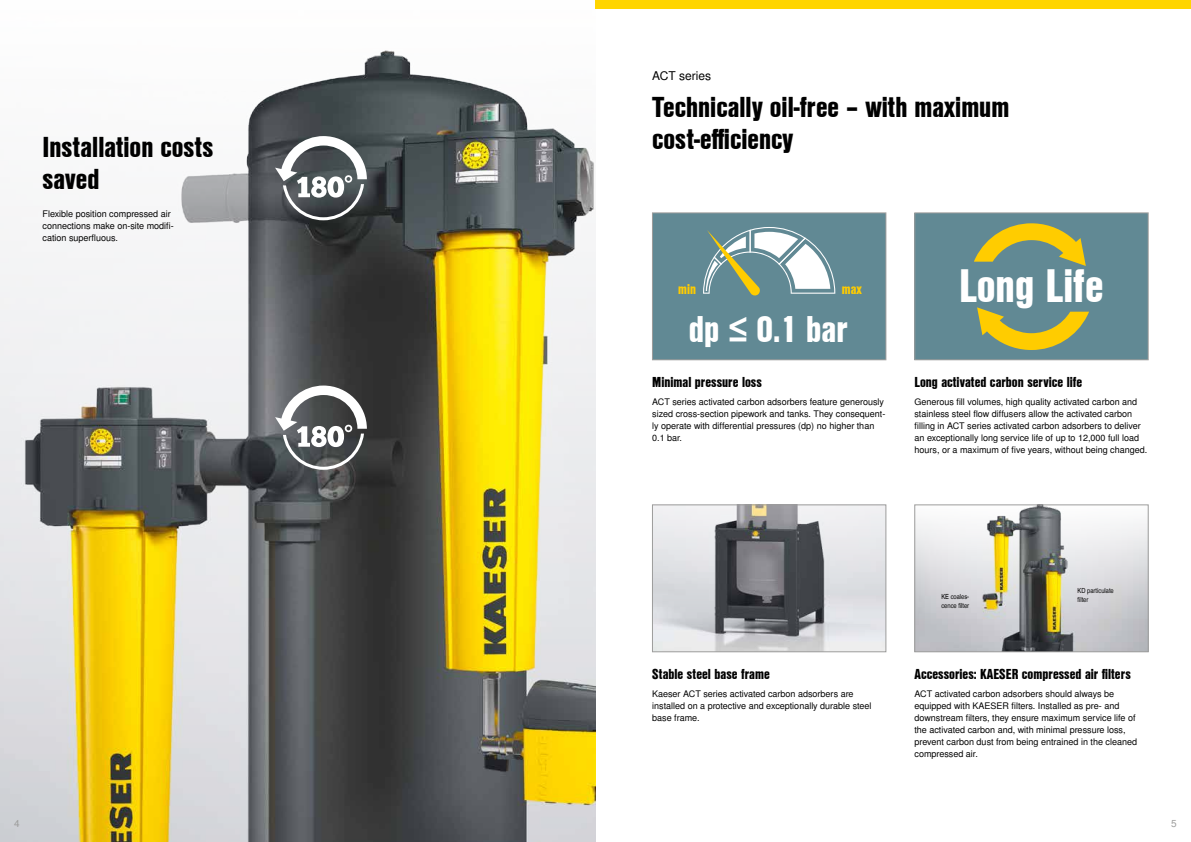
<style>
.page{position:relative;width:1191px;height:842px;background:#fff}
.page>*{position:absolute;margin:0;border:0;box-sizing:border-box;transform-origin:0 0}
.t1{font:45.6px "Nimbus San L Bla Con";color:#fff}
.t2{font:36.1px "Nimbus San L Bla Con";color:#fff}
.t3{font:28px/32px "Nimbus San L Bla Con";color:#000}
.t4{font:14px "Nimbus San L Bla Con";color:#000}
.t5{font:13.8px "Nimbus San L Bla Con";color:#fc0}
.t6{font:12px "Nimbus San L";color:#000}
.t7{font:10px "Nimbus San L";color:#9d9d9c}
.t8{font:9px/12px "Nimbus San L";color:#000}
.t9{font:7px/9px "Nimbus San L Reg Con";color:#000}
</style>
<div class="page">
<img style="left:654px;top:507px;width:230px;height:143px">
<div style="left:652px;top:505px;width:234px;height:147px;border:1px solid #9d9d9c"></div>
<img style="left:916px;top:507px;width:230px;height:143px">
<div style="left:914px;top:505px;width:234px;height:147px;border:1px solid #9d9d9c"></div>
<div style="left:652px;top:215px;width:234px;height:145px;background:#618994"></div>
<svg style="left:703px;top:227px;width:132px;height:69px"></svg>
<div style="left:652px;top:213px;width:234px;height:147px;border:1px solid #9d9d9c"></div>
<img style="left:0;top:50px;width:595px;height:792px">
<div style="left:914px;top:213px;width:234px;height:147px;background:#618994"></div>
<svg style="left:974px;top:223px;width:111px;height:43px"></svg>
<svg style="left:977px;top:307px;width:112px;height:43px"></svg>
<div style="left:914px;top:213px;width:234px;height:147px;border:1px solid #9d9d9c"></div>
<svg style="left:275px;top:136px;width:92px;height:84px"></svg>
<svg style="left:275px;top:386px;width:92px;height:84px"></svg>
<div style="left:595px;top:0;width:596px;height:9px;background:#ffd500"></div>
<h3 class="t3" style="left:43px;top:130px;width:172px">Installation costs saved</h3>
<p class="t8" style="left:43px;top:208px;width:133px">Flexible position compressed air connections make on-site modifi&shy;cation superfluous.</p>
<h3 class="t6" style="left:652px;top:69px;width:60px">ACT series</h3>
<h3 class="t3" style="left:652px;top:90px;width:359px">Technically oil-free – with maximum cost-efficiency</h3>
<h3 class="t5" style="left:678px;top:278px;width:19px">min</h3>
<h3 class="t5" style="left:842px;top:278px;width:22px">max</h3>
<h2 class="t2" style="left:689px;top:302px;width:160px">dp ≤ 0.1 bar</h2>
<h3 class="t4" style="left:652px;top:371px;width:111px">Minimal pressure loss</h3>
<p class="t8" style="left:652px;top:396px;width:235px">ACT series activated carbon adsorbers feature generously sized cross-section pipework and tanks. They consequent&shy;ly operate with differential pressures (dp) no higher than 0.1 bar.</p>
<h1 class="t1" style="left:959px;top:252px;width:146px">Long Life</h1>
<h3 class="t4" style="left:914px;top:371px;width:169px">Long activated carbon service life</h3>
<p class="t8" style="left:914px;top:396px;width:234px">Generous fill volumes, high quality activated carbon and stainless steel flow diffusers allow the activated carbon filling in ACT series activated carbon adsorbers to deliver an exceptionally long service life of up to 12,000 full load hours, or a maximum of five years, without being changed.</p>
<h3 class="t4" style="left:652px;top:663px;width:119px">Stable steel base frame</h3>
<p class="t8" style="left:652px;top:688px;width:221px">Kaeser ACT series activated carbon adsorbers are installed on a protective and exceptionally durable steel base frame.</p>
<p class="t9" style="left:941px;top:592px;width:29px">KE coales&shy;cence filter</p>
<p class="t9" style="left:1077px;top:586px;width:38px">KD particulate filter</p>
<h3 class="t4" style="left:914px;top:663px;width:218px">Accessories: KAESER compressed air filters</h3>
<p class="t8" style="left:914px;top:688px;width:224px">ACT activated carbon adsorbers should always be equipped with KAESER filters. Installed as pre- and downstream filters, they ensure maximum service life of the activated carbon and, with minimal pressure loss, prevent carbon dust from being entrained in the cleaned compressed air.</p>
<p class="t7" style="left:14px;top:817px;width:7px">4</p>
<p class="t7" style="left:1171px;top:817px;width:7px">5</p>
</div>
